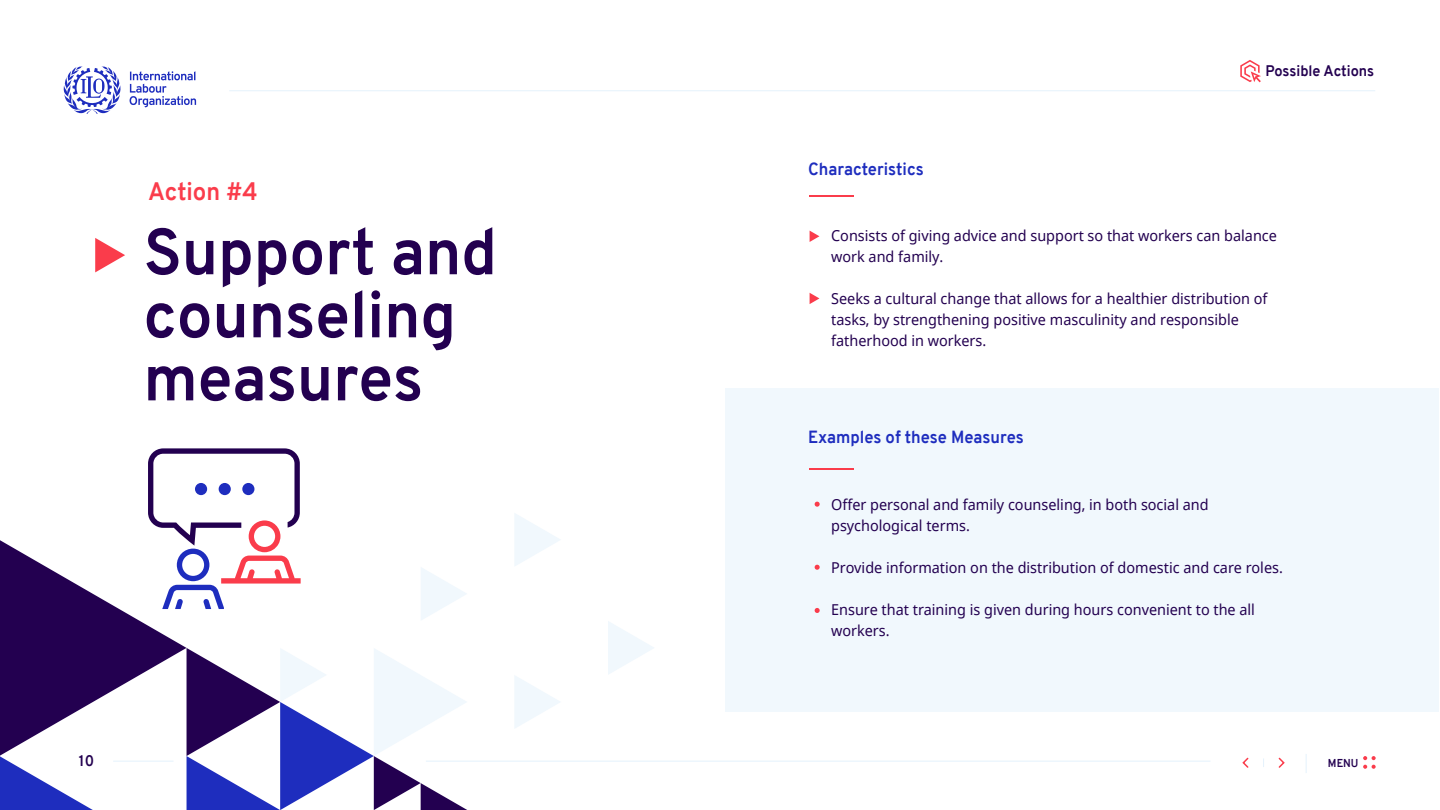
<style>
.page{position:relative;width:1440px;height:810px;background:#fff}
.page>*{position:absolute;margin:0;border:0;box-sizing:border-box;transform-origin:0 0}
.t1{font:700 65.18px/63.1px "Overpass";color:#230050;scale:.96 1}
.t2{font:700 24.67px "Overpass";color:#fa3c4b;scale:.96 1}
.t3{font:700 17.17px "Overpass";color:#1e2dbe;scale:.96 1}
.t4{font:15px/21px "Noto Sans";color:#230050;scale:.96 1}
.t5{font:700 15px "Overpass";color:#230050;scale:.96 1}
.t6{font:700 11.18px "Overpass";color:#230050;scale:.96 1}
</style>
<div class="page">
<div style="left:726px;top:388px;width:713px;height:324px;background:#f1f8fd"></div>
<svg style="left:1363px;top:756px;width:13px;height:13px"></svg>
<svg style="left:1306px;top:754px;width:1px;height:19px"></svg>
<svg style="left:1278px;top:757px;width:7px;height:11px"></svg>
<svg style="left:1242px;top:757px;width:7px;height:11px"></svg>
<hr style="left:426px;top:761px;width:785px;height:1px;background:#e5f2fc">
<svg style="left:95px;top:238px;width:30px;height:34px"></svg>
<svg style="left:810px;top:231px;width:9px;height:11px"></svg>
<svg style="left:810px;top:293px;width:9px;height:11px"></svg>
<hr style="left:809px;top:195px;width:45px;height:2px;background:#fa3c4b">
<hr style="left:809px;top:468px;width:45px;height:2px;background:#fa3c4b">
<svg style="left:815px;top:502px;width:5px;height:5px"></svg>
<svg style="left:815px;top:565px;width:5px;height:5px"></svg>
<svg style="left:815px;top:608px;width:5px;height:5px"></svg>
<hr style="left:229px;top:90px;width:1146px;height:1px;background:#e5f2fc">
<svg style="left:515px;top:514px;width:45px;height:52px"></svg>
<svg style="left:515px;top:676px;width:45px;height:52px"></svg>
<svg style="left:608px;top:621px;width:46px;height:53px"></svg>
<svg style="left:0;top:448px;width:467px;height:362px"></svg>
<svg style="left:1240px;top:60px;width:21px;height:22px"></svg>
<svg style="left:63px;top:66px;width:133px;height:48px"></svg>
<h2 class="t2" style="left:148px;top:174px;width:116px">Action #4</h2>
<h1 class="t1" style="left:144px;top:220px;width:370px">Support and counseling measures</h1>
<p class="t3" style="left:808px;top:157px;width:122px">Characteristics</p>
<p class="t5" style="left:1266px;top:60px;width:115px">Possible Actions</p>
<p class="t4" style="left:831px;top:225px;width:466px">Consists of giving advice and support so that workers can balance work and family.</p>
<p class="t4" style="left:831px;top:288px;width:456px">Seeks a cultural change that allows for a healthier distribution of tasks, by strengthening positive masculinity and responsible fatherhood in workers.</p>
<p class="t3" style="left:808px;top:424px;width:226px">Examples of these Measures</p>
<p class="t4" style="left:831px;top:494px;width:395px">Offer personal and family counseling, in both social and psychological terms.</p>
<p class="t4" style="left:831px;top:557px;width:472px">Provide information on the distribution of domestic and care roles.</p>
<p class="t4" style="left:831px;top:599px;width:443px">Ensure that training is given during hours convenient to the all workers.</p>
<p class="t5" style="left:79px;top:750px;width:17px">10</p>
<p class="t6" style="left:1328px;top:755px;width:33px">MENU</p>
</div>
